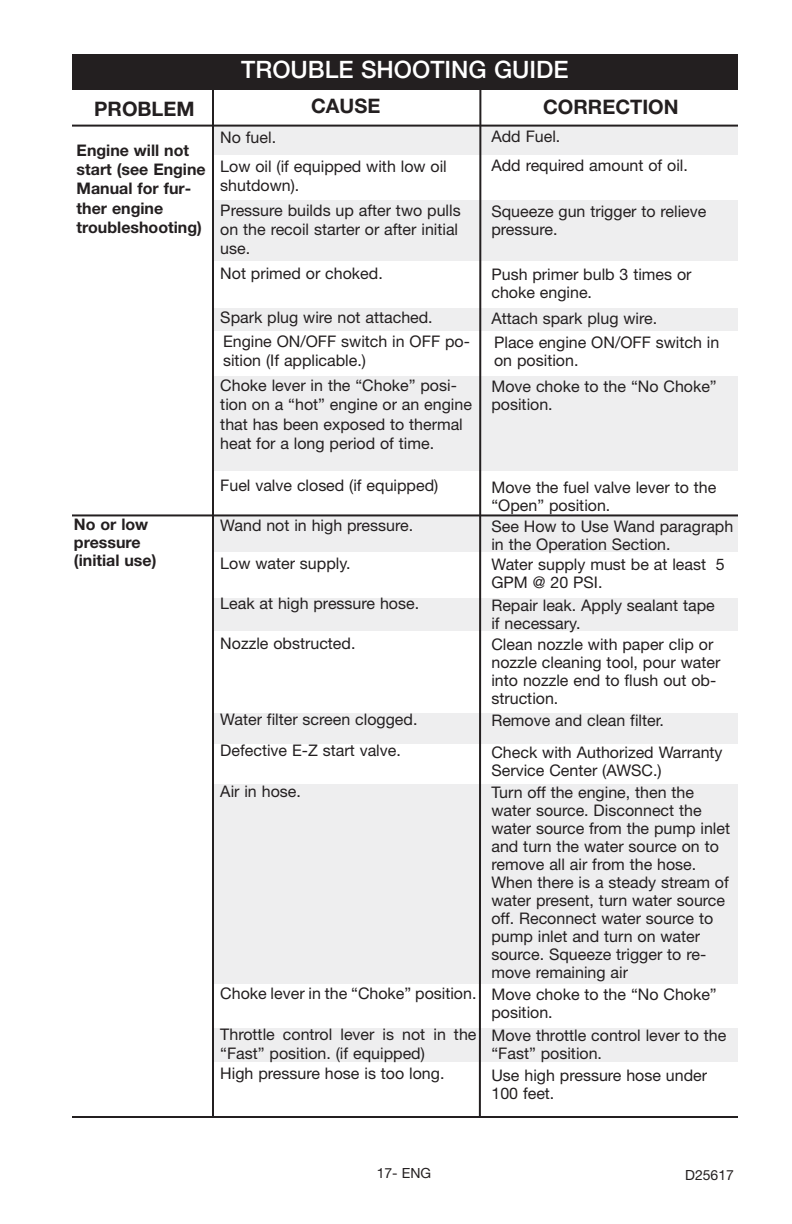
<style>
.page{position:relative;width:792px;height:1224px;background:#fff}
.page>*{position:absolute;margin:0;border:0;box-sizing:border-box;transform-origin:0 0}
.t1{font:500 24px "Helvetica Neue";color:#fff}
.t2{font:700 20px "Helvetica Neue";color:#231f20}
.t3{font:16px/18px "Helvetica Neue";color:#231f20}
.t4{font:700 16px/19.2px "Helvetica Neue";color:#231f20}
.t5{font:14px "Helvetica Neue";color:#231f20}
</style>
<div class="page">
<div style="left:213px;top:308px;width:525px;height:23px;background:#eeeeef"></div>
<div style="left:213px;top:1028px;width:525px;height:33px;background:#eeeeef"></div>
<div style="left:213px;top:784px;width:525px;height:200px;background:#eeeeef"></div>
<div style="left:213px;top:713px;width:525px;height:31px;background:#eeeeef"></div>
<div style="left:213px;top:598px;width:525px;height:32px;background:#eeeeef"></div>
<div style="left:212px;top:516px;width:526px;height:36px;background:#eeeeef"></div>
<div style="left:213px;top:376px;width:525px;height:95px;background:#eeeeef"></div>
<div style="left:213px;top:201px;width:525px;height:60px;background:#eeeeef"></div>
<div style="left:213px;top:126px;width:525px;height:28px;background:#eeeeef"></div>
<div style="left:72px;top:54px;width:666px;height:36px;background:#231f20"></div>
<hr style="left:72px;top:125px;width:666px;height:2px;background:#231f20">
<hr style="left:72px;top:514px;width:666px;height:2px;background:#231f20">
<hr style="left:72px;top:1116px;width:666px;height:2px;background:#231f20">
<hr style="left:212px;top:88px;width:2px;height:1029px;background:#231f20">
<hr style="left:479px;top:87px;width:2px;height:1029px;background:#231f20">
<p class="t2" style="left:94px;top:101px;width:102px">PROBLEM</p>
<p class="t4" style="left:77px;top:142px;width:131px">Engine will not start (see Engine<br>Manual for fur&shy;ther engine troubleshooting)</p>
<p class="t4" style="left:74px;top:517px;width:84px;line-height:18px">No or low pressure (initial use)</p>
<h1 class="t1" style="left:241px;top:61px;width:329px">TROUBLE SHOOTING GUIDE</h1>
<p class="t2" style="left:311px;top:99px;width:71px">CAUSE</p>
<p class="t2" style="left:543px;top:100px;width:137px">CORRECTION</p>
<p class="t3" style="left:220px;top:130px;width:57px">No fuel.</p>
<p class="t3" style="left:491px;top:129px;width:70px">Add Fuel.</p>
<p class="t3" style="left:220px;top:158px;width:228px;line-height:19.2px">Low oil (if equipped with low oil shutdown).</p>
<p class="t3" style="left:491px;top:158px;width:198px">Add required amount of oil.</p>
<p class="t3" style="left:220px;top:202px;width:242px;line-height:19.2px">Pressure builds up after two pulls on the recoil starter or after initial use.</p>
<p class="t3" style="left:491px;top:204px;width:217px">Squeeze gun trigger to relieve pressure.</p>
<p class="t3" style="left:220px;top:266px;width:164px">Not primed or choked.</p>
<p class="t3" style="left:491px;top:267px;width:202px">Push primer bulb 3 times or choke engine.</p>
<p class="t3" style="left:220px;top:310px;width:214px">Spark plug wire not attached.</p>
<p class="t3" style="left:491px;top:311px;width:167px">Attach spark plug wire.</p>
<p class="t3" style="left:223px;top:333px;width:248px;line-height:19.2px">Engine ON/OFF switch in OFF po&shy;sition (If applicable.)</p>
<p class="t3" style="left:494px;top:335px;width:227px">Place engine ON/OFF switch in on position.</p>
<p class="t3" style="left:220px;top:377px;width:253px;line-height:19.2px">Choke lever in the “Choke” posi&shy;tion on a “hot” engine or an engine that has been exposed to thermal heat for a long period of time.</p>
<p class="t3" style="left:491px;top:379px;width:227px">Move choke to the “No Choke” position.</p>
<p class="t3" style="left:220px;top:478px;width:220px">Fuel valve closed (if equipped)</p>
<p class="t3" style="left:491px;top:479px;width:226px">Move the fuel valve lever to the “Open” position.</p>
<p class="t3" style="left:220px;top:518px;width:194px">Wand not in high pressure.</p>
<p class="t3" style="left:491px;top:519px;width:243px">See How to Use Wand paragraph in the Operation Section.</p>
<p class="t3" style="left:220px;top:556px;width:132px">Low water supply.</p>
<p class="t3" style="left:491px;top:557px;width:235px">Water supply must be at least 5<br>GPM @ 20 PSI.</p>
<p class="t3" style="left:220px;top:596px;width:200px">Leak at high pressure hose.</p>
<p class="t3" style="left:491px;top:597px;width:225px">Repair leak. Apply sealant tape if necessary.</p>
<p class="t3" style="left:220px;top:636px;width:137px">Nozzle obstructed.</p>
<p class="t3" style="left:491px;top:637px;width:230px">Clean nozzle with paper clip or nozzle cleaning tool, pour water into nozzle end to flush out ob&shy;struction.</p>
<p class="t3" style="left:220px;top:712px;width:199px">Water filter screen clogged.</p>
<p class="t3" style="left:491px;top:713px;width:174px">Remove and clean filter.</p>
<p class="t3" style="left:220px;top:743px;width:182px">Defective E-Z start valve.</p>
<p class="t3" style="left:491px;top:744px;width:233px">Check with Authorized Warranty<br>Service Center (AWSC.)</p>
<p class="t3" style="left:220px;top:784px;width:82px">Air in hose.</p>
<p class="t3" style="left:491px;top:785px;width:240px">Turn off the engine, then the water source. Disconnect the water source from the pump inlet and turn the water source on to remove all air from the hose.<br>When there is a steady stream of water present, turn water source off. Reconnect water source to pump inlet and turn on water source. Squeeze trigger to re&shy;move remaining air</p>
<p class="t3" style="left:491px;top:985px;width:227px;line-height:19.2px;text-indent:-271px">Choke lever in the “Choke” position. Move choke to the “No Choke” position.</p>
<p class="t3" style="left:220px;top:1026px;width:258px;line-height:19.2px">Throttle control lever is not in the “Fast” position. (if equipped)</p>
<p class="t3" style="left:491px;top:1028px;width:236px">Move throttle control lever to the “Fast” position.</p>
<p class="t3" style="left:220px;top:1066px;width:226px">High pressure hose is too long.</p>
<p class="t3" style="left:491px;top:1067px;width:217px">Use high pressure hose under<br>100 feet.</p>
<p class="t5" style="left:377px;top:1168px;width:56px">17- ENG</p>
<p class="t5" style="left:685px;top:1170px;width:50px">D25617</p>
</div>
